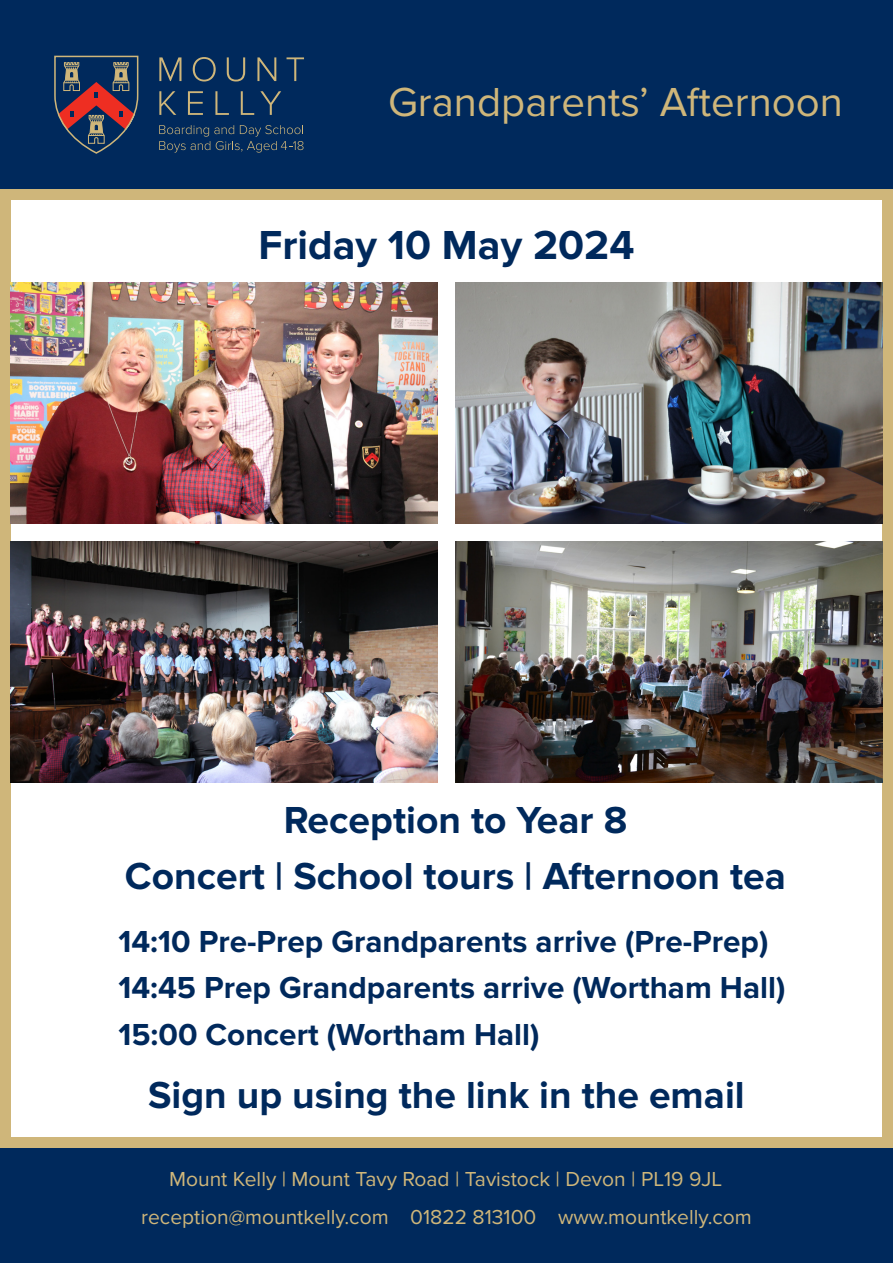
<style>
.page{position:relative;width:893px;height:1263px;background:#fff}
.page>*{position:absolute;margin:0;border:0;box-sizing:border-box;transform-origin:0 0}
.t1{font:42px "Proxima Nova";color:#cfb67a}
.t2{font:700 42px "Proxima Nova";color:#00295c}
.t3{font:700 39px/55.3px "Proxima Nova";color:#00295c;text-align:center}
.t4{font:700 31.5px/46.3px "Proxima Nova";color:#00295c}
.t5{font:21px "Proxima Nova";color:#cfb67a}
</style>
<div class="page">
<div style="left:0;top:0;width:893px;height:189px;background:#00295c"></div>
<svg style="left:159px;top:57px;width:22px;height:24px"></svg>
<svg style="left:193px;top:57px;width:23px;height:24px"></svg>
<svg style="left:227px;top:57px;width:18px;height:24px"></svg>
<svg style="left:257px;top:57px;width:19px;height:24px"></svg>
<svg style="left:287px;top:57px;width:17px;height:24px"></svg>
<svg style="left:159px;top:91px;width:17px;height:24px"></svg>
<svg style="left:188px;top:91px;width:15px;height:24px"></svg>
<svg style="left:215px;top:91px;width:14px;height:24px"></svg>
<svg style="left:241px;top:91px;width:13px;height:24px"></svg>
<svg style="left:260px;top:91px;width:21px;height:24px"></svg>
<svg style="left:159px;top:125px;width:145px;height:28px"></svg>
<svg style="left:54px;top:56px;width:85px;height:98px"></svg>
<div style="left:0;top:189px;width:893px;height:11px;background:#cfb67a"></div>
<div style="left:0;top:1148px;width:893px;height:115px;background:#00295c"></div>
<div style="left:0;top:1137px;width:893px;height:11px;background:#cfb67a"></div>
<div style="left:0;top:195px;width:10px;height:948px;background:#cfb67a"></div>
<div style="left:883px;top:195px;width:10px;height:948px;background:#cfb67a"></div>
<img style="left:10px;top:283px;width:427px;height:241px">
<img style="left:455px;top:283px;width:428px;height:241px">
<img style="left:10px;top:542px;width:427px;height:240px">
<img style="left:455px;top:542px;width:428px;height:240px">
<h1 class="t1" style="left:388px;top:85px;width:456px">Grandparents’ Afternoon</h1>
<h1 class="t2" style="left:258px;top:227px;width:378px">Friday 10 May 2024</h1>
<p class="t3" style="left:125px;top:795px;width:662px">Reception to Year 8<br>Concert | School tours | Afternoon tea</p>
<p class="t4" style="left:118px;top:920px;width:668px">14:10 Pre-Prep Grandparents arrive (Pre-Prep)<br>14:45 Prep Grandparents arrive (Wortham Hall)<br>15:00 Concert (Wortham Hall)</p>
<p class="t3" style="left:148px;top:1070px;width:598px">Sign up using the link in the email</p>
<p class="t5" style="left:169px;top:1170px;width:555px">Mount Kelly | Mount Tavy Road | Tavistock | Devon | PL19 9JL</p>
<p class="t5" style="left:141px;top:1208px;width:612px">reception@mountkelly.com 01822 813100 www.mountkelly.com</p>
</div>
